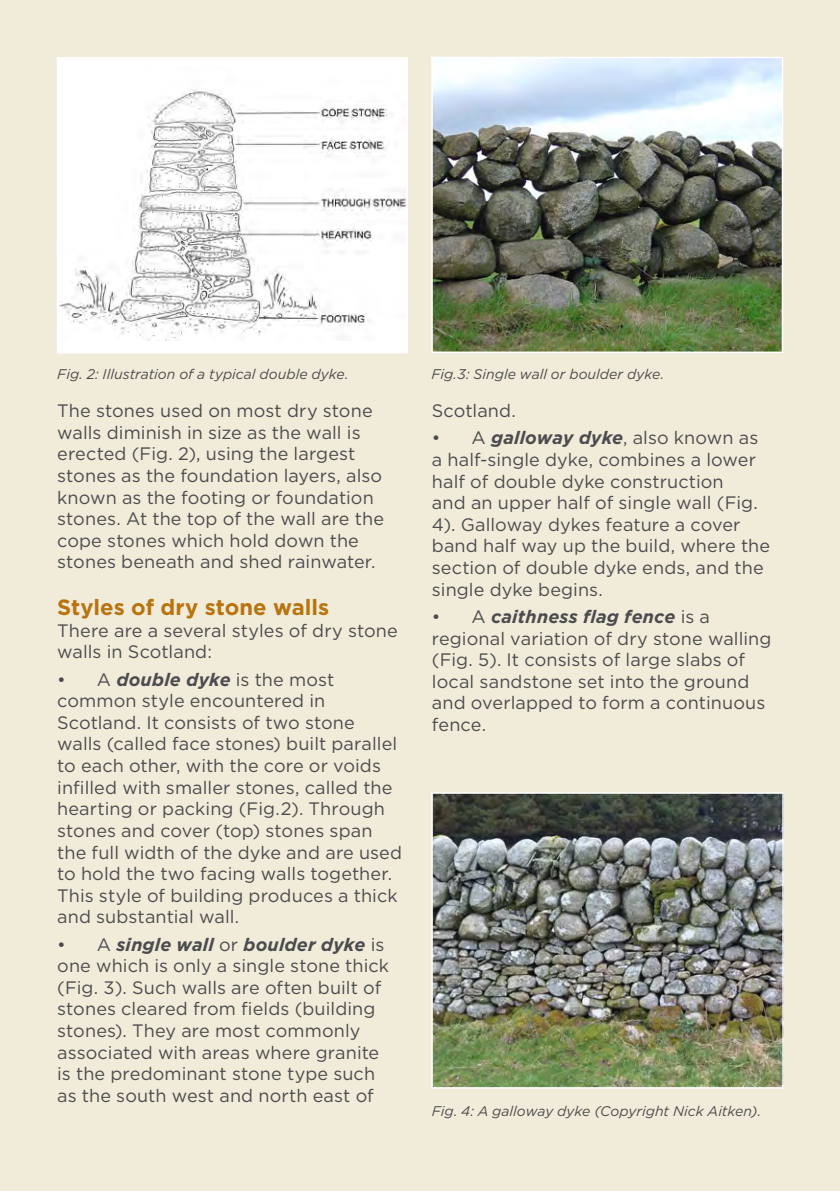
<style>
.page{position:relative;width:840px;height:1191px;background:#fff}
.page>*{position:absolute;margin:0;border:0;box-sizing:border-box;transform-origin:0 0}
.t1{font:700 22px "Gotham";color:#b8740e}
.body_9_10_8{font:18px/21.6px "Gotham";letter-spacing:.005em;color:#4b4c4d}
.t2{font:italic 14px "Gotham";color:#4b4c4d}
.s1{font-weight:700;font-style:italic}
</style>
<div class="page">
<div style="left:0;top:0;width:839px;height:1191px;background:#f1ebda"></div>
<div style="left:57px;top:58px;width:350px;height:295px;background:#fff"></div>
<img style="left:60px;top:89px;width:345px;height:251px">
<div style="left:57px;top:57px;width:351px;height:296px;border:2px solid #fff"></div>
<img style="left:434px;top:60px;width:345px;height:290px">
<div style="left:431px;top:57px;width:351px;height:296px;border:2px solid #fff"></div>
<img style="left:434px;top:795px;width:346px;height:290px">
<div style="left:431px;top:792px;width:352px;height:296px;border:2px solid #fff"></div>
<p class="t2" style="left:57px;top:365px;width:292px">Fig. 2: Illustration of a typical double dyke.</p>
<p class="body_9_10_8" style="left:57px;top:399px;width:328px">The stones used on most dry stone walls diminish in size as the wall is erected (Fig. 2), using the largest stones as the foundation layers, also known as the footing or foundation stones. At the top of the wall are the cope stones which hold down the stones beneath and shed rainwater.</p>
<h3 class="t1" style="left:57px;top:593px;width:273px">Styles of dry stone walls</h3>
<p class="body_9_10_8" style="left:57px;top:619px;width:342px">There are a several styles of dry stone walls in Scotland:</p>
<p class="body_9_10_8" style="left:57px;top:668px;width:346px">• A <span class="s1">double dyke</span> is the most common style encountered in Scotland. It consists of two stone walls (called face stones) built parallel to each other, with the core or voids infilled with smaller stones, called the hearting or packing (Fig.2). Through stones and cover (top) stones span the full width of the dyke and are used to hold the two facing walls together.<br>This style of building produces a thick and substantial wall.</p>
<p class="body_9_10_8" style="left:57px;top:933px;width:333px">• A <span class="s1">single wall</span> or <span class="s1">boulder dyke</span> is one which is only a single stone thick (Fig. 3). Such walls are often built of stones cleared from fields (building stones). They are most commonly associated with areas where granite is the predominant stone type such as the south west and north east of</p>
<p class="t2" style="left:431px;top:365px;width:234px">Fig.3: Single wall or boulder dyke.</p>
<p class="body_9_10_8" style="left:431px;top:399px;width:85px">Scotland.</p>
<p class="body_9_10_8" style="left:431px;top:427px;width:339px">• A <span class="s1">galloway dyke</span>, also known as a half-single dyke, combines a lower half of double dyke construction<br>and an upper half of single wall (Fig.<br>4). Galloway dykes feature a cover band half way up the build, where the section of double dyke ends, and the single dyke begins.</p>
<p class="body_9_10_8" style="left:431px;top:605px;width:341px">• A <span class="s1">caithness flag fence</span> is a regional variation of dry stone walling (Fig. 5). It consists of large slabs of local sandstone set into the ground and overlapped to form a continuous fence.</p>
<p class="t2" style="left:431px;top:1102px;width:330px">Fig. 4: A galloway dyke (Copyright Nick Aitken).</p>
</div>
